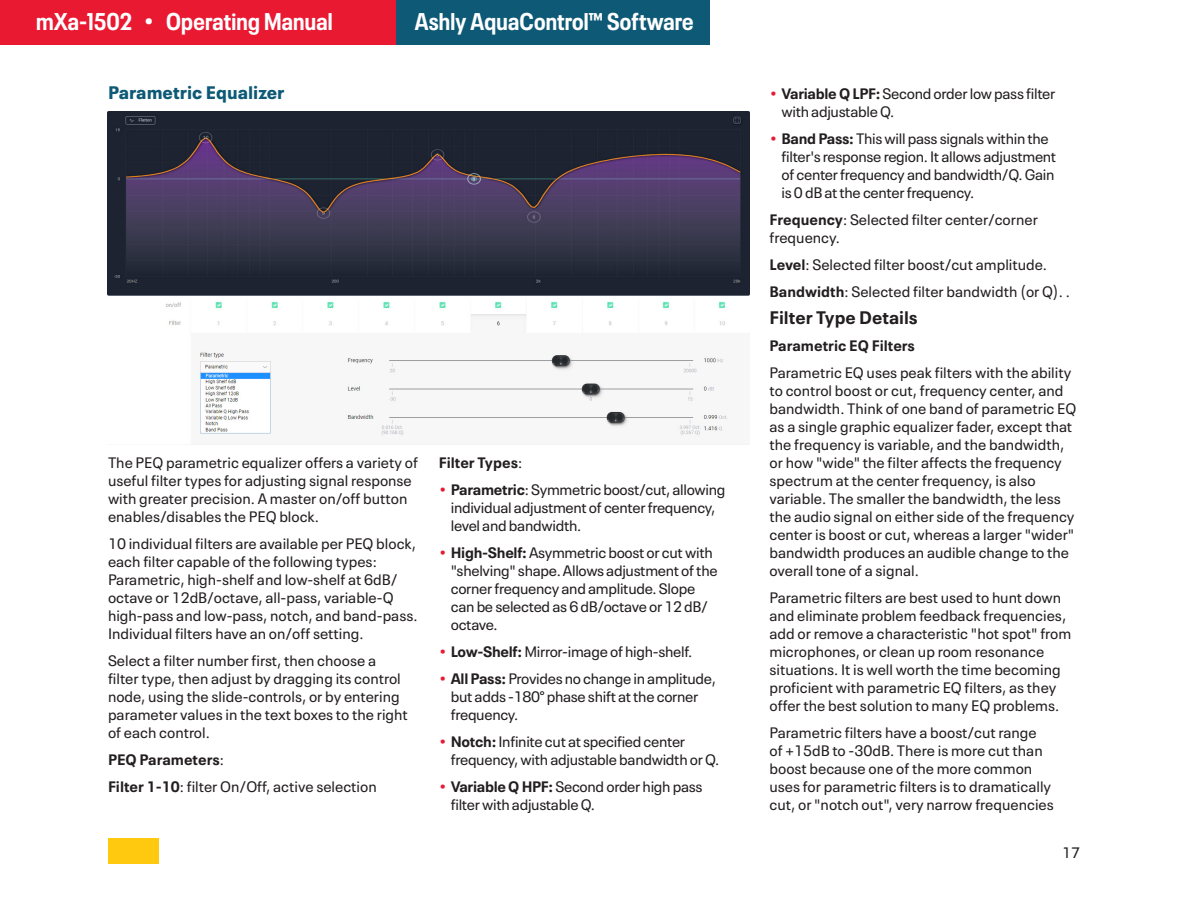
<style>
.page{position:relative;width:1188px;height:918px;background:#fff}
.page>*{position:absolute;margin:0;border:0;box-sizing:border-box;transform-origin:0 0}
.t1{font:700 condensed 24px "Neue Plak";letter-spacing:.01em;color:#fff}
.Body_Subheads{font:900 18px "Neue Plak Text";color:#0d5976}
.Body_Lead_undr{font:700 18px "Neue Plak Text";color:#231f20}
.Body_Lead_undr-2{font:15px/18px "Neue Plak Text";color:#231f20}
.Body_Lead_undr-3{font:15px/18px "Neue Plak Text";letter-spacing:-.02em;color:#231f20}
.Body_Lead_undr-4{font:700 15px "Neue Plak Text";color:#231f20}
.s1{font-weight:400}
.s2{font-weight:700}
.s3{font-weight:700;color:#e91932}
</style>
<div class="page">
<img style="left:108px;top:111px;width:641px;height:334px">
<div style="left:108px;top:838px;width:51px;height:26px;background:#fec90f"></div>
<div style="left:0;top:0;width:396px;height:45px;background:#e91932"></div>
<div style="left:396px;top:0;width:314px;height:45px;background:#0d5976"></div>
<h1 class="t1" style="left:36px;top:3px;width:298px">mXa-1502 • Operating Manual</h1>
<h1 class="t1" style="left:415px;top:3px;width:280px">Ashly AquaControl™ Software</h1>
<p class="Body_Subheads" style="left:108px;top:78px;width:178px">Parametric Equalizer</p>
<p class="Body_Lead_undr-2" style="left:108px;top:452px;width:312px">The PEQ parametric equalizer offers a variety of useful filter types for adjusting signal response with greater precision. A master on/off button enables/disables the PEQ block.</p>
<p class="Body_Lead_undr-2" style="left:108px;top:533px;width:311px">10 individual filters are available per PEQ block, each filter capable of the following types:<br>Parametric, high-shelf and low-shelf at 6dB/ octave or 12dB/octave, all-pass, variable-Q high-pass and low-pass, notch, and band-pass.<br>Individual filters have an on/off setting.</p>
<p class="Body_Lead_undr-2" style="left:108px;top:650px;width:301px">Select a filter number first, then choose a filter type, then adjust by dragging its control node, using the slide-controls, or by entering parameter values in the text boxes to the right of each control.</p>
<p class="Body_Lead_undr-4" style="left:108px;top:747px;width:118px">PEQ Parameters<span class="s1">:</span></p>
<p class="Body_Lead_undr-2" style="left:108px;top:776px;width:270px"><span class="s2">Filter 1-10</span>: filter On/Off, active selection</p>
<p class="Body_Lead_undr-4" style="left:439px;top:450px;width:85px">Filter Types<span class="s1">:</span></p>
<p class="Body_Lead_undr-3" style="left:451px;top:479px;width:276px;text-indent:-11px"><span class="s3">•</span> <span class="s2">Parametric</span>: Symmetric boost/cut, allowing individual adjustment of center frequency, level and bandwidth.</p>
<p class="Body_Lead_undr-3" style="left:451px;top:542px;width:268px;text-indent:-11px"><span class="s3">•</span> <span class="s2">High-Shelf:</span> Asymmetric boost or cut with "shelving" shape. Allows adjustment of the corner frequency and amplitude. Slope can be selected as 6 dB/octave or 12 dB/ octave.</p>
<p class="Body_Lead_undr-3" style="left:440px;top:641px;width:254px"><span class="s3">•</span> <span class="s2">Low-Shelf:</span> Mirror-image of high-shelf.</p>
<p class="Body_Lead_undr-3" style="left:451px;top:668px;width:267px;text-indent:-11px"><span class="s3">•</span> <span class="s2">All Pass:</span> Provides no change in amplitude, but adds -180° phase shift at the corner frequency.</p>
<p class="Body_Lead_undr-3" style="left:451px;top:731px;width:270px;text-indent:-11px"><span class="s3">•</span> <span class="s2">Notch:</span> Infinite cut at specified center frequency, with adjustable bandwidth or Q.</p>
<p class="Body_Lead_undr-3" style="left:451px;top:776px;width:253px;text-indent:-11px"><span class="s3">•</span> <span class="s2">Variable Q HPF:</span> Second order high pass filter with adjustable Q.</p>
<p class="Body_Lead_undr-3" style="left:782px;top:83px;width:275px;text-indent:-11px"><span class="s3">•</span> <span class="s2">Variable Q LPF:</span> Second order low pass filter with adjustable Q.</p>
<p class="Body_Lead_undr-3" style="left:782px;top:128px;width:276px;text-indent:-11px"><span class="s3">•</span> <span class="s2">Band Pass:</span> This will pass signals within the filter's response region. It allows adjustment of center frequency and bandwidth/Q. Gain is 0 dB at the center frequency.</p>
<p class="Body_Lead_undr-2" style="left:770px;top:209px;width:270px"><span class="s2">Frequency</span>: Selected filter center/corner frequency.</p>
<p class="Body_Lead_undr-2" style="left:770px;top:254px;width:279px"><span class="s2">Level</span>: Selected filter boost/cut amplitude.</p>
<p class="Body_Lead_undr-2" style="left:770px;top:281px;width:302px"><span class="s2">Bandwidth</span>: Selected filter bandwidth (or Q). .</p>
<p class="Body_Lead_undr" style="left:770px;top:303px;width:150px">Filter Type Details</p>
<p class="Body_Lead_undr-4" style="left:770px;top:333px;width:147px">Parametric EQ Filters</p>
<p class="Body_Lead_undr-2" style="left:770px;top:362px;width:308px">Parametric EQ uses peak filters with the ability to control boost or cut, frequency center, and bandwidth. Think of one band of parametric EQ as a single graphic equalizer fader, except that the frequency is variable, and the bandwidth, or how "wide" the filter affects the frequency spectrum at the center frequency, is also variable. The smaller the bandwidth, the less the audio signal on either side of the frequency center is boost or cut, whereas a larger "wider" bandwidth produces an audible change to the overall tone of a signal.</p>
<p class="Body_Lead_undr-2" style="left:770px;top:587px;width:303px">Parametric filters are best used to hunt down and eliminate problem feedback frequencies, add or remove a characteristic "hot spot" from microphones, or clean up room resonance situations. It is well worth the time becoming proficient with parametric EQ filters, as they offer the best solution to many EQ problems.</p>
<p class="Body_Lead_undr-2" style="left:770px;top:722px;width:286px">Parametric filters have a boost/cut range<br>of +15dB to -30dB. There is more cut than boost because one of the more common uses for parametric filters is to dramatically cut, or "notch out", very narrow frequencies</p>
<p class="Body_Lead_undr-2" style="left:1062px;top:842px;width:19px">17</p>
</div>
